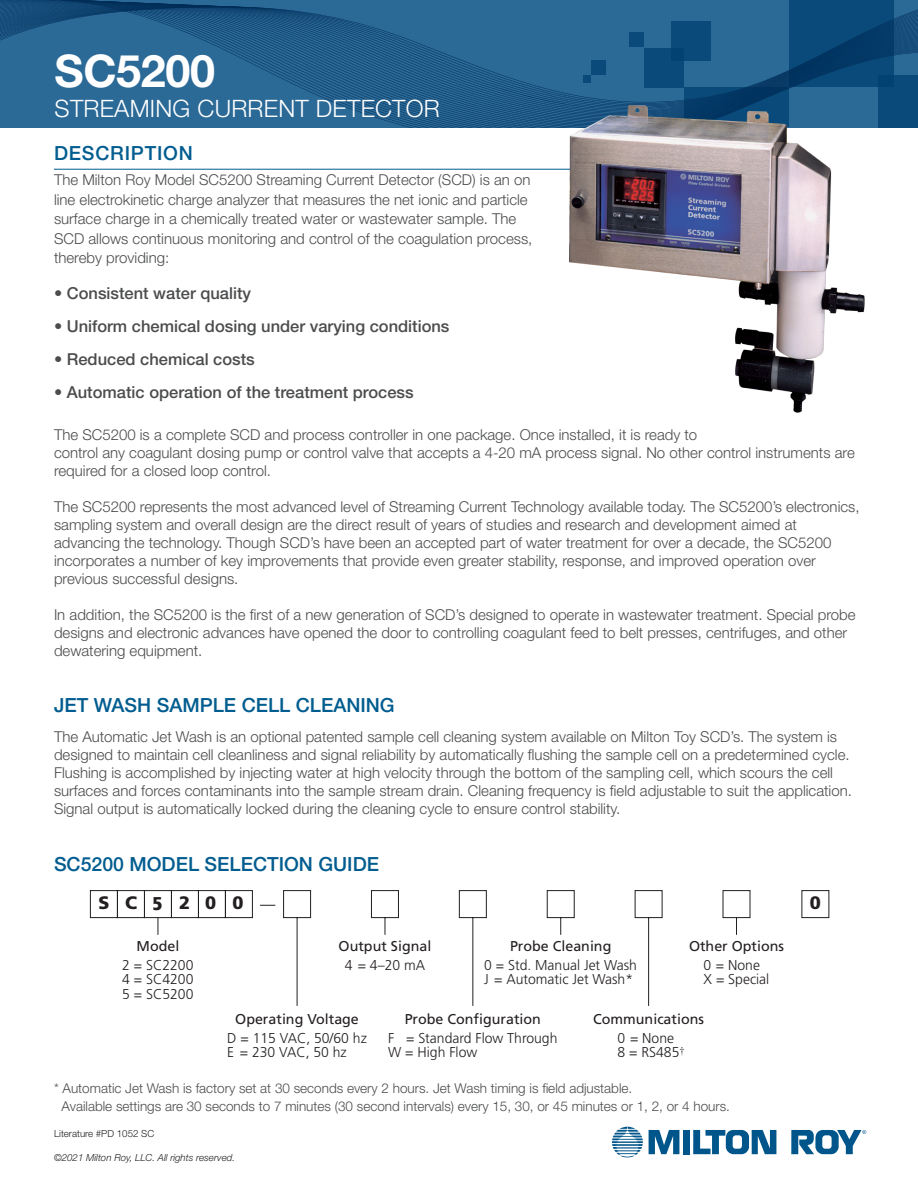
<style>
.page{position:relative;width:918px;height:1188px;background:#fff}
.page>*{position:absolute;margin:0;border:0;box-sizing:border-box;transform-origin:0 0}
.Page_SUB-Title{font:700 45px "Helvetica Neue LT Pro";letter-spacing:-.01em;color:#fff}
.Page_SUB-Title-2{font:300 24px "Helvetica Neue LT Pro";letter-spacing:.01em;color:#fff}
.t1{font:500 19.5px "Helvetica Neue LT Pro";color:#015c8f}
.Body_Headline{font:500 19.5px "Helvetica Neue LT Pro";letter-spacing:.04em;color:#015c90}
.t2{font:900 condensed 18.3px "Frutiger LT";color:#231f20}
.t3{font:900 18px "Frutiger";color:#231f20}
.t4{font:500 16.5px "Helvetica Neue LT Pro";color:#4b4c4d}
.t5{font:300 15px/18px "Helvetica Neue LT Pro";color:#4b4c4d}
.t6{font:300 14.25px/14.2px "Frutiger";color:#231f20}
.t7{font:14.25px "Frutiger";color:#231f20}
.t8{font:300 13.5px "Helvetica Neue LT Pro";color:#4b4c4d}
.t9{font:italic 300 9.75px "Helvetica Neue LT Pro";color:#231f20}
.t10{font:300 9.75px "Helvetica Neue LT Pro";color:#231f20}
.s1{font-weight:400}
</style>
<div class="page">
<hr style="left:54px;top:169px;width:626px;height:1px;background:#015c90">
<svg style="left:649px;top:1130px;width:30px;height:24px"></svg>
<div style="left:683px;top:1130px;width:7px;height:24px;background:#00568a"></div>
<svg style="left:693px;top:1130px;width:83px;height:24px"></svg>
<svg style="left:612px;top:1127px;width:31px;height:31px"></svg>
<svg style="left:791px;top:1130px;width:75px;height:24px"></svg>
<svg style="left:283px;top:890px;width:547px;height:116px"></svg>
<svg style="left:260px;top:905px;width:15px;height:1px"></svg>
<svg style="left:90px;top:890px;width:163px;height:45px"></svg>
<svg style="left:0;top:0;width:918px;height:127px;background:#215e8c"></svg>
<img style="left:569px;top:106px;width:296px;height:307px">
<p class="Page_SUB-Title" style="left:55px;top:43px;width:162px">SC5200</p>
<p class="Page_SUB-Title-2" style="left:55px;top:94px;width:387px">STREAMING CURRENT DETECTOR</p>
<p class="Body_Headline" style="left:54px;top:141px;width:140px">DESCRIPTION</p>
<p class="t5" style="left:54px;top:170px;width:480px;line-height:19.5px">The Milton Roy Model SC5200 Streaming Current Detector (SCD) is an on line electrokinetic charge analyzer that measures the net ionic and particle surface charge in a chemically treated water or wastewater sample. The SCD allows continuous monitoring and control of the coagulation process, thereby providing:</p>
<p class="t4" style="left:54px;top:284px;width:199px">• Consistent water quality</p>
<p class="t4" style="left:54px;top:317px;width:397px">• Uniform chemical dosing under varying conditions</p>
<p class="t4" style="left:54px;top:350px;width:202px">• Reduced chemical costs</p>
<p class="t4" style="left:54px;top:383px;width:361px">• Automatic operation of the treatment process</p>
<p class="t5" style="left:54px;top:426px;width:802px">The SC5200 is a complete SCD and process controller in one package. Once installed, it is ready to<br>control any coagulant dosing pump or control valve that accepts a 4-20 mA process signal. No other control instruments are required for a closed loop control.</p>
<p class="t5" style="left:54px;top:498px;width:807px">The SC5200 represents the most advanced level of Streaming Current Technology available today. The SC5200’s electronics, sampling system and overall design are the direct result of years of studies and research and development aimed at advancing the technology. Though SCD’s have been an accepted part of water treatment for over a decade, the SC5200 incorporates a number of key improvements that provide even greater stability, response, and improved operation over previous successful designs.</p>
<p class="t5" style="left:54px;top:606px;width:803px">In addition, the SC5200 is the first of a new generation of SCD’s designed to operate in wastewater treatment. Special probe designs and electronic advances have opened the door to controlling coagulant feed to belt presses, centrifuges, and other dewatering equipment.</p>
<p class="t1" style="left:54px;top:693px;width:342px">JET WASH SAMPLE CELL CLEANING</p>
<p class="t5" style="left:54px;top:727px;width:799px">The Automatic Jet Wash is an optional patented sample cell cleaning system available on Milton Toy SCD’s. The system is designed to maintain cell cleanliness and signal reliability by automatically flushing the sample cell on a predetermined cycle.<br>Flushing is accomplished by injecting water at high velocity through the bottom of the sampling cell, which scours the cell surfaces and forces contaminants into the sample stream drain. Cleaning frequency is field adjustable to suit the application.<br>Signal output is automatically locked during the cleaning cycle to ensure control stability.</p>
<p class="t1" style="left:54px;top:852px;width:327px">SC5200 MODEL SELECTION GUIDE</p>
<p class="t3" style="left:98px;top:892px;width:12px">S</p>
<p class="t3" style="left:179px;top:892px;width:39px">2 0</p>
<p class="t3" style="left:810px;top:892px;width:13px">0</p>
<p class="t6" style="left:122px;top:937px;width:73px;line-height:18.8px;text-align:center"><span class="s1">Model<br></span>2 = SC2200</p>
<p class="t6" style="left:122px;top:973px;width:73px">4 = SC4200<br>5 = SC5200</p>
<p class="t3" style="left:125px;top:892px;width:14px">C</p>
<p class="t3" style="left:233px;top:892px;width:13px">0</p>
<p class="t2" style="left:153px;top:892px;width:11px">5</p>
<p class="t7" style="left:339px;top:938px;width:94px">Output Signal</p>
<p class="t7" style="left:510px;top:938px;width:103px">Probe Cleaning</p>
<p class="t7" style="left:689px;top:938px;width:97px">Other Options</p>
<p class="t6" style="left:484px;top:958px;width:154px">0 = Std. Manual Jet Wash<br>J = Automatic Jet Wash*</p>
<p class="t6" style="left:345px;top:958px;width:82px">4 = 4–20 mA</p>
<p class="t6" style="left:704px;top:958px;width:67px">0 = None<br>X = Special</p>
<p class="t7" style="left:235px;top:1011px;width:125px">Operating Voltage</p>
<p class="t6" style="left:227px;top:1031px;width:141px">D = 115 VAC, 50/60 hz<br>E = 230 VAC, 50 hz</p>
<p class="t7" style="left:405px;top:1011px;width:138px">Probe Configuration</p>
<p class="t6" style="left:388px;top:1031px;width:171px">F = Standard Flow Through<br>W = High Flow</p>
<p class="t7" style="left:593px;top:1011px;width:112px">Communications</p>
<p class="t6" style="left:618px;top:1031px;width:68px">0 = None<br>8 = RS485<sup>†</sup></p>
<p class="t8" style="left:54px;top:1079px;width:580px">* Automatic Jet Wash is factory set at 30 seconds every 2 hours. Jet Wash timing is field adjustable.</p>
<p class="t8" style="left:62px;top:1097px;width:670px">Available settings are 30 seconds to 7 minutes (30 second intervals) every 15, 30, or 45 minutes or 1, 2, or 4 hours.</p>
<p class="t10" style="left:54px;top:1128px;width:102px">Literature #PD 1052 SC</p>
<p class="t9" style="left:54px;top:1151px;width:183px">©2021 Milton Roy, LLC. All rights reserved.</p>
</div>
